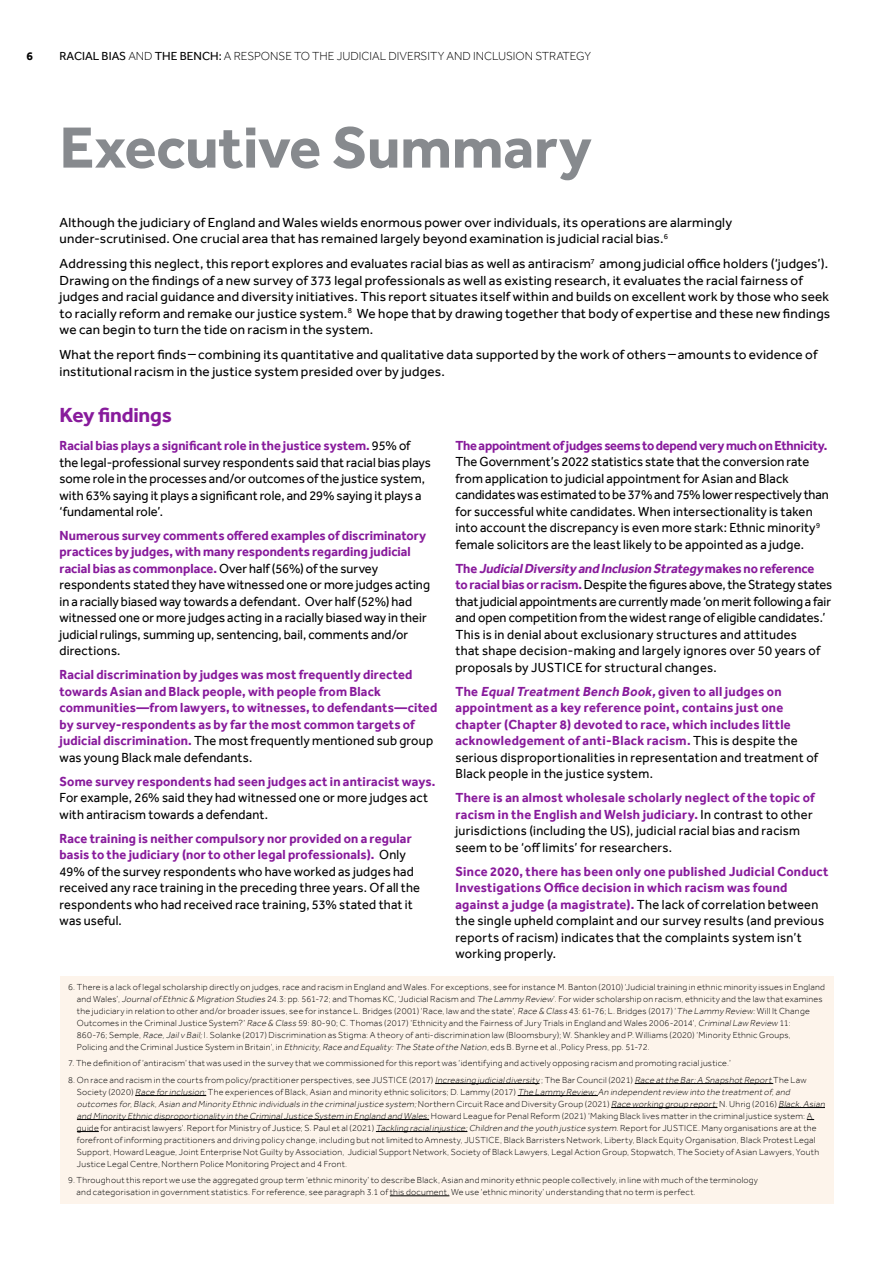
<style>
.page{position:relative;width:893px;height:1263px;background:#fff}
.page>*{position:absolute;margin:0;border:0;box-sizing:border-box;transform-origin:0 0}
.t1{font:700 60px "Effra";letter-spacing:-.005em;color:#878a8e}
.t2{font:700 21px "Effra";letter-spacing:-.01em;color:#881b9c}
.t3{font:13.5px/16.5px "Effra";letter-spacing:.015em;color:#000;scale:.95 1}
.t4{font:13.5px/16.5px "Effra";letter-spacing:.015em;color:#000}
.t5{font:700 13.5px/16.5px "Effra";letter-spacing:.015em;color:#881b9c;scale:.95 1}
.t6{font:300 12px "Effra";color:#000}
.t7{font:700 12px "Effra";color:#000}
.t8{font:300 9px/12px "Effra";letter-spacing:.025em;color:#000}
.s1{font-weight:400}
.s2{font-weight:700;color:#881b9c}
.s3{font-weight:400;color:#000}
.s4{font-weight:700;font-style:italic;color:#881b9c}
.s5{font-style:italic}
</style>
<div class="page">
<div style="left:60px;top:976px;width:773px;height:227px;background:#fdf4eb"></div>
<hr style="left:435px;top:1083px;width:104px;height:1px;background:#000">
<hr style="left:635px;top:1083px;width:138px;height:1px;background:#000">
<hr style="left:135px;top:1095px;width:71px;height:1px;background:#000">
<hr style="left:518px;top:1095px;width:80px;height:1px;background:#000">
<hr style="left:611px;top:1107px;width:106px;height:1px;background:#000">
<hr style="left:778px;top:1107px;width:47px;height:1px;background:#000">
<hr style="left:77px;top:1119px;width:352px;height:1px;background:#000">
<svg style="left:77px;top:1131px;width:22px;height:1px"></svg>
<hr style="left:376px;top:1131px;width:91px;height:1px;background:#000">
<hr style="left:390px;top:1195px;width:59px;height:1px;background:#000">
<h3 class="t7" style="left:26px;top:48px;width:8px">6</h3>
<h3 class="t6" style="left:60px;top:48px;width:533px"><span class="s1">RACIAL BIAS</span> AND <span class="s1">THE BENCH:</span> A RESPONSE TO THE JUDICIAL DIVERSITY AND INCLUSION STRATEGY</h3>
<p class="t1" style="left:60px;top:112px;width:534px">Executive Summary</p>
<p class="t4" style="left:60px;top:214px;width:674px">Although the judiciary of England and Wales wields enormous power over individuals, its operations are alarmingly under-scrutinised. One crucial area that has remained largely beyond examination is judicial racial bias.<sup>6</sup></p>
<p class="t4" style="left:60px;top:255px;width:772px">Addressing this neglect, this report explores and evaluates racial bias as well as antiracism<sup>7</sup> among judicial office holders (‘judges’).<br>Drawing on the findings of a new survey of 373 legal professionals as well as existing research, it evaluates the racial fairness of judges and racial guidance and diversity initiatives. This report situates itself within and builds on excellent work by those who seek to racially reform and remake our justice system.<sup>8</sup> We hope that by drawing together that body of expertise and these new findings we can begin to turn the tide on racism in the system.</p>
<p class="t4" style="left:60px;top:346px;width:759px">What the report finds-combining its quantitative and qualitative data supported by the work of others-amounts to evidence of institutional racism in the justice system presided over by judges.</p>
<p class="t2" style="left:60px;top:403px;width:114px">Key findings</p>
<p class="t3" style="left:60px;top:437px;width:392px"><span class="s2">Racial bias plays a significant role in the justice system.</span> 95% of the legal-professional survey respondents said that racial bias plays some role in the processes and/or outcomes of the justice system, with 63% saying it plays a significant role, and 29% saying it plays a ‘fundamental role’.</p>
<p class="t3" style="left:60px;top:527px;width:391px"><span class="s2">Numerous survey comments offered examples of discriminatory practices by judges, with many respondents regarding judicial racial bias as commonplace.</span> Over half (56%) of the survey respondents stated they have witnessed one or more judges acting in a racially biased way towards a defendant. Over half (52%) had witnessed one or more judges acting in a racially biased way in their judicial rulings, summing up, sentencing, bail, comments and/or directions.</p>
<p class="t5" style="left:60px;top:666px;width:399px">Racial discrimination by judges was most frequently directed towards Asian and Black people, with people from Black communities—from lawyers, to witnesses, to defendants—cited by survey-respondents as by far the most common targets of judicial discrimination. <span class="s3">The most frequently mentioned sub group was young Black male defendants.</span></p>
<p class="t3" style="left:60px;top:773px;width:397px"><span class="s2">Some survey respondents had seen judges act in antiracist ways.<br></span>For example, 26% said they had witnessed one or more judges act with antiracism towards a defendant.</p>
<p class="t3" style="left:60px;top:830px;width:381px"><span class="s2">Race training is neither compulsory nor provided on a regular basis to the judiciary (nor to other legal professionals).</span> Only 49% of the survey respondents who have worked as judges had received any race training in the preceding three years. Of all the respondents who had received race training, 53% stated that it was useful.</p>
<p class="t3" style="left:455px;top:437px;width:395px"><span class="s2">The appointment of judges seems to depend very much on Ethnicity.<br></span>The Government’s 2022 statistics state that the conversion rate from application to judicial appointment for Asian and Black candidates was estimated to be 37% and 75% lower respectively than for successful white candidates. When intersectionality is taken into account the discrepancy is even more stark: Ethnic minority<sup>9 </sup>female solicitors are the least likely to be appointed as a judge.</p>
<p class="t3" style="left:455px;top:560px;width:398px"><span class="s2">T h e</span> <span class="s4">JudicialDiversityandInclusionStrategy</span><span class="s2">m a ke s n o r e fe r e n c e<br>to racial bias or racism.</span> Despite the figures above, the Strategy states that judicial appointments are currently made ‘on merit following a fair and open competition from the widest range of eligible candidates.’ This is in denial about exclusionary structures and attitudes<br>that shape decision-making and largely ignores over 50 years of proposals by JUSTICE for structural changes.</p>
<p class="t5" style="left:455px;top:683px;width:383px">T h e <span class="s5">EqualTreatmentBenchBook,</span>g i ve n to a l l j u d g e s o n appointment as a key reference point, contains just one chapter (Chapter 8) devoted to race, which includes little acknowledgement of anti-Black racism. <span class="s3">This is despite the serious disproportionalities in representation and treatment of Black people in the justice system.</span></p>
<p class="t3" style="left:455px;top:789px;width:380px"><span class="s2">There is an almost wholesale scholarly neglect of the topic of racism in the English and Welsh judiciary.</span> In contrast to other jurisdictions (including the US), judicial racial bias and racism seem to be ‘off limits’ for researchers.</p>
<p class="t3" style="left:455px;top:863px;width:394px"><span class="s2">Since 2020, there has been only one published Judicial Conduct Investigations Office decision in which racism was found against a judge (a magistrate).</span> The lack of correlation between the single upheld complaint and our survey results (and previous reports of racism) indicates that the complaints system isn’t working properly.</p>
<p class="t8" style="left:77px;top:981px;width:750px;text-indent:-9px">6. There is a lack of legal scholarship directly on judges, race and racism in England and Wales. For exceptions, see for instance M. Banton (2010) ‘Judicial training in ethnic minority issues in England and Wales’, <span class="s5">JournalofEthnic&amp;MigrationStudies</span>24.3: pp. 561-72; and Thomas KC, ‘Judicial Racism and <span class="s5">TheLammyReview</span>’. For wider scholarship on racism, ethnicity and the law that examines the judiciary in relation to other and/or broader issues, see for instance L. Bridges (2001) ‘Race, law and the state’, <span class="s5">Race&amp;Class</span>43: 61-76; L. Bridges (2017) ‘<span class="s5">TheLammyReview:</span>Will It Change Outcomes in the Criminal Justice System?’ <span class="s5">Race&amp;Class</span>59: 80-90; C. Thomas (2017) ‘Ethnicity and the Fairness of Jury Trials in England and Wales 2006-2014’, <span class="s5">CriminalLaw Review</span> 11:<br>860-76; Semple, <span class="s5">Race,JailvBail;</span>I. Solanke (2017) Discrimination as Stigma: A theory of anti-discrimination law (Bloomsbury); W. Shankley and P. Williams (2020) ‘Minority Ethnic Groups,<br>Policing and the Criminal Justice System in Britain’, in <span class="s5">Ethnicity,RaceandEquality:TheStateoftheNation,</span>eds B. Byrne et al.,Policy Press, pp. 51-72.</p>
<p class="t8" style="left:68px;top:1057px;width:664px">7. The definition of ‘antiracism’ that was used in the survey that we commissioned for this report was ‘identifying and actively opposing racism and promoting racial justice.’</p>
<p class="t8" style="left:77px;top:1073px;width:753px;text-indent:-9px">8. On race and racism in the courts from policy/practitioner perspectives, see JUSTICE (2017) <span class="s5">Increasingjudicialdiversity</span>; The Bar Council (2021) <span class="s5">RaceattheBar:A SnapshotReport</span>The Law Society (2020) <span class="s5">Raceforinclusion:</span>The experiences of Black, Asian and minority ethnic solicitors; D. Lammy (2017) <span class="s5">TheLammyReview:Anindependentreview intothetreatmentof,and outcomesfor,Black,AsianandMinorityEthnicindividualsinthecriminaljusticesystem;</span>N o r t h e r n C i rc u i t R a c e a n d D i ve rs i ty G ro u p ( 2 0 2 1 ) <span class="s5">Raceworkinggroupreport;</span>N . U h r i g ( 2 0 1 6 ) <span class="s5">Black,Asian andMinorityEthnicdisproportionalityintheCriminalJusticeSystem inEnglandandWales;</span>Howard League for Penal Reform (2021) ‘Making Black lives matter in the criminal justice system: A guide for antiracist lawyers’. Report for Ministry of Justice; S. Paul et al (2021) <span class="s5">Tacklingracialinjustice:Childrenandtheyouthjusticesystem</span>. Report for JUSTICE. Many organisations are at the forefront of informing practitioners and driving policy change, including but not limited to Amnesty, JUSTICE, Black Barristers Network, Liberty, Black Equity Organisation, Black Protest Legal Support, Howard League, Joint Enterprise Not Guilty by Association, Judicial Support Network, Society of Black Lawyers, Legal Action Group, Stopwatch, The Society of Asian Lawyers, Youth Justice Legal Centre, Northern Police Monitoring Project and 4 Front.</p>
<p class="t8" style="left:77px;top:1174px;width:683px;text-indent:-9px">9. Throughout this report we use the aggregated group term ‘ethnic minority’ to describe Black, Asian and minority ethnic people collectively, in line with much of the terminology and categorisation in government statistics. For reference, see paragraph 3.1 of this document. We use ‘ethnic minority’ understanding that no term is perfect.</p>
</div>
